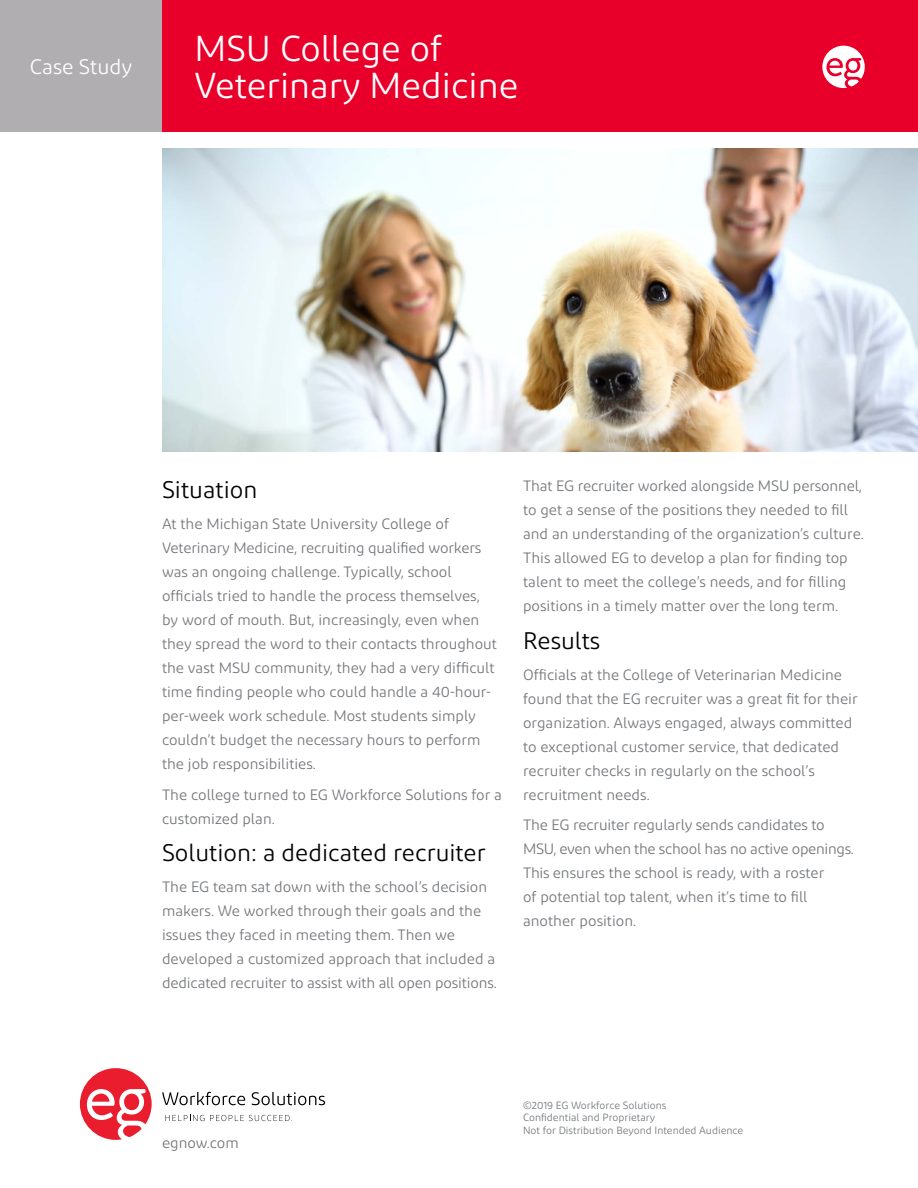
<style>
.page{position:relative;width:918px;height:1188px;background:#fff}
.page>*{position:absolute;margin:0;border:0;box-sizing:border-box;transform-origin:0 0}
.t1{font:36px/37.5px "Diodrum";color:#fff}
.t2{font:24px "Diodrum";color:#000}
.t3{font:21px "Diodrum";color:#fff}
.t4{font:15px/24px "Diodrum";color:#74777b}
.t5{font:15px "Diodrum";color:#76777b}
.t6{font:10.5px/12.6px "Diodrum";color:#74777b}
</style>
<div class="page">
<div style="left:162px;top:0;width:756px;height:132px;background:#e8002a"></div>
<div style="left:0;top:0;width:162px;height:132px;background:#b0aeb0"></div>
<svg style="left:822px;top:46px;width:43px;height:42px"></svg>
<div style="left:848px;top:61px;width:9px;height:9px;background:#fff;border-radius:50%"></div>
<img style="left:162px;top:148px;width:756px;height:303px">
<svg style="left:162px;top:1092px;width:83px;height:13px"></svg>
<svg style="left:252px;top:1092px;width:73px;height:13px"></svg>
<svg style="left:165px;top:1115px;width:39px;height:6px"></svg>
<svg style="left:210px;top:1115px;width:82px;height:6px"></svg>
<svg style="left:80px;top:1068px;width:72px;height:72px"></svg>
<div style="left:124px;top:1094px;width:15px;height:16px;background:#e91d2d;border-radius:50%"></div>
<h3 class="t3" style="left:30px;top:54px;width:104px">Case Study</h3>
<h1 class="t1" style="left:194px;top:29px;width:325px">MSU College of<br>Veterinary Medicine</h1>
<h2 class="t2" style="left:162px;top:475px;width:97px">Situation</h2>
<p class="t4" style="left:162px;top:511px;width:336px">At the Michigan State University College of Veterinary Medicine, recruiting qualified workers was an ongoing challenge. Typically, school officials tried to handle the process themselves, by word of mouth. But, increasingly, even when they spread the word to their contacts throughout the vast MSU community, they had a very difficult time finding people who could handle a 40-hour&shy;per-week work schedule. Most students simply couldn’t budget the necessary hours to perform the job responsibilities.</p>
<p class="t4" style="left:162px;top:782px;width:341px">The college turned to EG Workforce Solutions for a customized plan.</p>
<h2 class="t2" style="left:162px;top:838px;width:325px">Solution: a dedicated recruiter</h2>
<p class="t4" style="left:162px;top:874px;width:336px">The EG team sat down with the school’s decision makers. We worked through their goals and the issues they faced in meeting them. Then we developed a customized approach that included a dedicated recruiter to assist with all open positions.</p>
<p class="t4" style="left:523px;top:474px;width:342px">That EG recruiter worked alongside MSU personnel, to get a sense of the positions they needed to fill and an understanding of the organization’s culture.<br>This allowed EG to develop a plan for finding top talent to meet the college’s needs, and for filling positions in a timely matter over the long term.</p>
<h2 class="t2" style="left:523px;top:626px;width:79px">Results</h2>
<p class="t4" style="left:523px;top:662px;width:336px">Officials at the College of Veterinarian Medicine found that the EG recruiter was a great fit for their organization. Always engaged, always committed to exceptional customer service, that dedicated recruiter checks in regularly on the school’s recruitment needs.</p>
<p class="t4" style="left:523px;top:813px;width:332px">The EG recruiter regularly sends candidates to MSU, even when the school has no active openings.<br>This ensures the school is ready, with a roster<br>of potential top talent, when it’s time to fill another position.</p>
<p class="t5" style="left:162px;top:1134px;width:78px">egnow.com</p>
<p class="t6" style="left:523px;top:1099px;width:222px">©2019 EG Workforce Solutions<br>Confidential and Proprietary<br>Not for Distribution Beyond Intended Audience</p>
</div>
